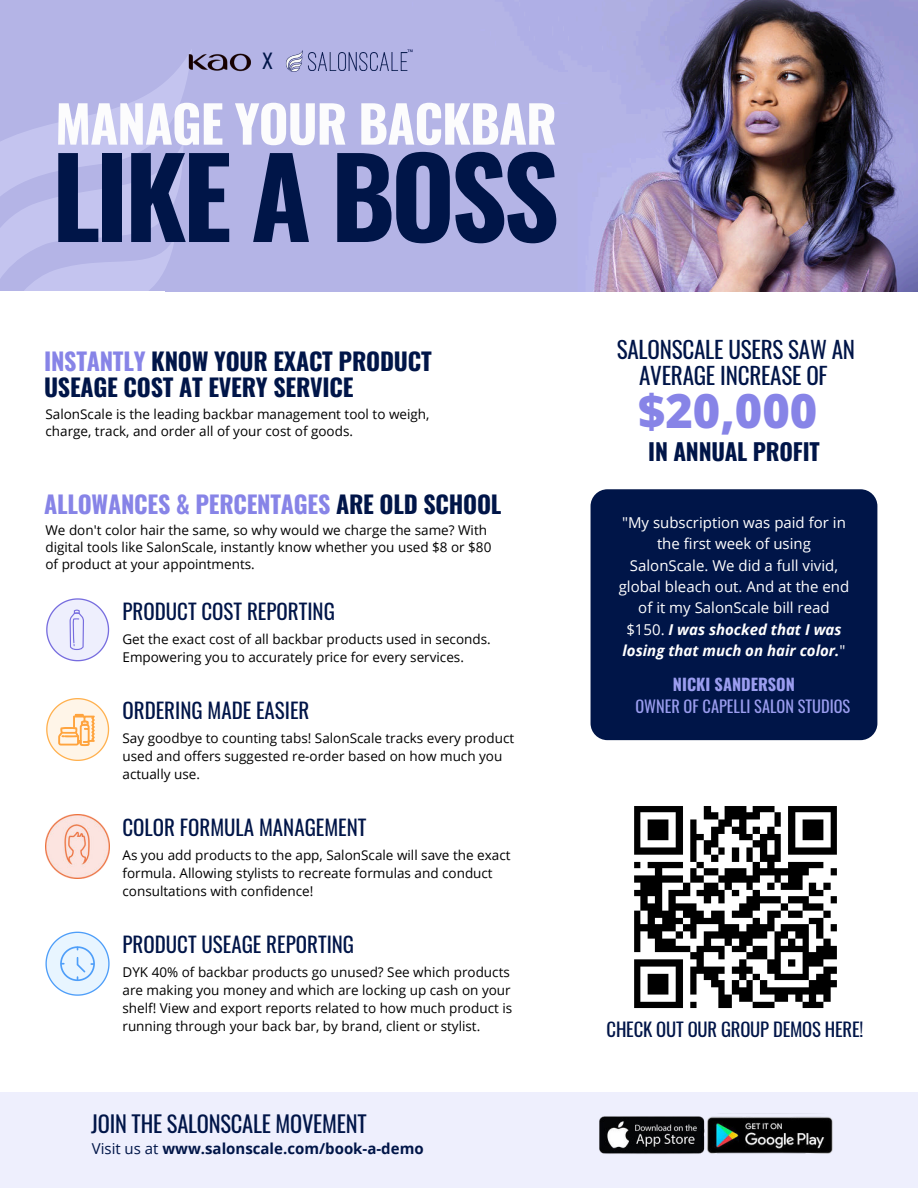
<style>
.page{position:relative;width:918px;height:1188px;background:#fff}
.page>*{position:absolute;margin:0;border:0;box-sizing:border-box;transform-origin:0 0}
.t1{font:700 109.8px "Oswald";letter-spacing:-.04em;color:#001548}
.t2{font:700 51px "Oswald";letter-spacing:-.02em;color:#fcfcfd}
.t3{font:800 46.95px "Open Sans";color:#8784e7}
.t4{font:300 28.35px "Oswald";color:#001548}
.t5{font:700 24px/25.8px "Oswald";letter-spacing:-.01em;color:#001548}
.t6{font:700 24px "Oswald";letter-spacing:-.01em;color:#8784e7}
.t7{font:23.1px/26.2px "Oswald";letter-spacing:-.01em;color:#001548;text-align:center}
.t8{font:700 23.1px "Oswald";letter-spacing:-.01em;color:#001548}
.t9{font:22.5px "Oswald";letter-spacing:-.01em;color:#001548}
.t10{font:21px "Oswald";color:#001548}
.t11{font:18.6px "Oswald";letter-spacing:-.01em;color:#001548}
.t12{font:16.35px "Oswald";color:#9b9def}
.t13{font:700 16.35px "Oswald";color:#9b9def}
.t14{font:15px/21.3px "Open Sans";color:#fff;text-align:center}
.t15{font:700 15px "Open Sans";color:#001548}
.t16{font:13.5px/18px "Open Sans";color:#000}
.s1{color:#8784e7}
.s2{color:#001548}
.s3{font-weight:400}
.s4{font-weight:700;font-style:italic}
</style>
<div class="page">
<img style="left:0;top:0;width:918px;height:291px">
<div style="left:0;top:1092px;width:918px;height:96px;background:#eeeffd"></div>
<svg style="left:0;top:48px;width:192px;height:244px;background:#b8b8e8"></svg>
<svg style="left:0;top:142px;width:184px;height:150px;background:#bdbdeb"></svg>
<div style="left:0;top:291px;width:164px;height:87px;background:#fff"></div>
<div style="left:591px;top:489px;width:286px;height:251px;background:#001548;border-radius:17px"></div>
<svg style="left:46px;top:598px;width:63px;height:63px"></svg>
<svg style="left:46px;top:698px;width:63px;height:63px"></svg>
<img style="left:45px;top:815px;width:65px;height:64px">
<svg style="left:45px;top:932px;width:65px;height:64px"></svg>
<img style="left:709px;top:1116px;width:124px;height:38px">
<img style="left:599px;top:1116px;width:110px;height:38px">
<img style="left:183px;top:26px;width:71px;height:71px">
<img style="left:267px;top:34px;width:164px;height:56px">
<img style="left:634px;top:806px;width:203px;height:203px">
<h3 class="t4" style="left:262px;top:32px;width:12px">x</h3>
<h2 class="t2" style="left:55px;top:79px;width:503px">MANAGE YOUR BACKBAR</h2>
<h1 class="t1" style="left:52px;top:100px;width:509px">LIKE A BOSS</h1>
<h3 class="t5" style="left:44px;top:346px;width:389px"><span class="s1">INSTANTLY</span> KNOW YOUR EXACT PRODUCT<br>USEAGE COST AT EVERY SERVICE</h3>
<p class="t16" style="left:45px;top:405px;width:386px;line-height:17px">SalonScale is the leading backbar management tool to weigh, charge, track, and order all of your cost of goods.</p>
<h3 class="t6" style="left:44px;top:483px;width:459px">ALLOWANCES &amp; PERCENTAGES <span class="s2">ARE OLD SCHOOL</span></h3>
<p class="t16" style="left:45px;top:521px;width:447px;line-height:16.8px">We don't color hair the same, so why would we charge the same? With digital tools like SalonScale, instantly know whether you used $8 or $80 of product at your appointments.</p>
<h3 class="t10" style="left:122px;top:593px;width:214px">PRODUCT COST REPORTING</h3>
<p class="t16" style="left:122px;top:630px;width:370px">Get the exact cost of all backbar products used in seconds.<br>Empowering you to accurately price for every services.</p>
<h3 class="t10" style="left:122px;top:692px;width:189px">ORDERING MADE EASIER</h3>
<p class="t16" style="left:122px;top:729px;width:393px">Say goodbye to counting tabs! SalonScale tracks every product used and offers suggested re-order based on how much you actually use.</p>
<h3 class="t10" style="left:122px;top:809px;width:246px">COLOR FORMULA MANAGEMENT</h3>
<p class="t16" style="left:122px;top:846px;width:390px">As you add products to the app, SalonScale will save the exact formula. Allowing stylists to recreate formulas and conduct consultations with confidence!</p>
<h3 class="t10" style="left:122px;top:926px;width:233px">PRODUCT USEAGE REPORTING</h3>
<p class="t16" style="left:122px;top:963px;width:391px">DYK 40% of backbar products go unused? See which products are making you money and which are locking up cash on your shelf! View and export reports related to how much product is running through your back bar, by brand, client or stylist.</p>
<h3 class="t9" style="left:91px;top:1104px;width:277px">JOIN THE SALONSCALE MOVEMENT</h3>
<p class="t15" style="left:92px;top:1138px;width:333px"><span class="s3">Visit us at</span> www.salonscale.com/book-a-demo</p>
<h3 class="t7" style="left:617px;top:334px;width:240px">SALONSCALE USERS SAW AN<br>AVERAGE INCREASE OF</h3>
<h3 class="t3" style="left:638px;top:379px;width:181px">$20,000</h3>
<h3 class="t8" style="left:648px;top:439px;width:173px">IN ANNUAL PROFIT</h3>
<p class="t14" style="left:619px;top:511px;width:232px">"My subscription was paid for in the first week of using<br>SalonScale. We did a full vivid, global bleach out. And at the end of it my SalonScale bill read $150. <span class="s4">I was shocked that I was losing that much on hair color.</span>"</p>
<p class="t12" style="left:635px;top:692px;width:216px">OWNER OF CAPELLI SALON STUDIOS</p>
<p class="t13" style="left:673px;top:675px;width:124px">NICKI SANDERSON</p>
<h3 class="t11" style="left:607px;top:1013px;width:258px">CHECK OUT OUR GROUP DEMOS HERE!</h3>
</div>
